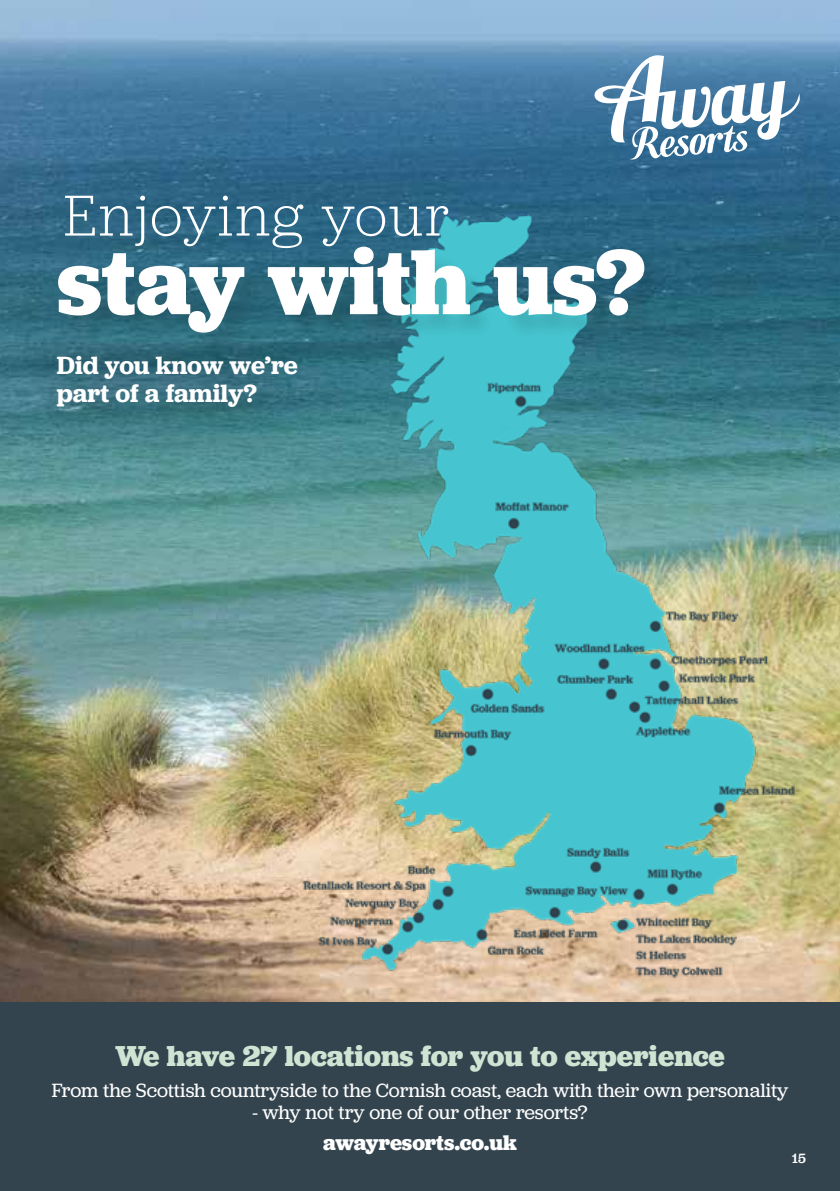
<style>
.page{position:relative;width:840px;height:1191px;background:#fff}
.page>*{position:absolute;margin:0;border:0;box-sizing:border-box;transform-origin:0 0}
.t1{font:700 96px "Jubilat";letter-spacing:-.005em;color:#fff}
.t2{font:300 60px "Jubilat";letter-spacing:.035em;color:#fff}
.t3{font:700 30px "Jubilat";letter-spacing:-.005em;color:#d0e4d3}
.t4{font:600 26px/28px "Jubilat";color:#fff}
.t5{font:700 22px "Jubilat";color:#fff}
.t6{font:20px "Jubilat";letter-spacing:-.005em;color:#fff}
.t7{font:500 14px "Jubilat";color:#fff}
</style>
<div class="page">
<img style="left:0;top:0;width:839px;height:1003px">
<div style="left:0;top:1003px;width:839px;height:188px;background:#34444f"></div>
<img style="left:277px;top:194px;width:530px;height:808px">
<div style="left:14px;top:313px;width:333px;height:145px;background:#000;opacity:.53"></div>
<svg style="left:594px;top:55px;width:205px;height:104px"></svg>
<div style="left:61px;top:250px;width:607px;height:107px;background:#000;opacity:.1"></div>
<h2 class="t2" style="left:64px;top:178px;width:386px">Enjoying your</h2>
<h1 class="t1" style="left:57px;top:220px;width:589px">stay with us?</h1>
<h3 class="t4" style="left:57px;top:351px;width:242px">Did you know we’re part of a family?</h3>
<h3 class="t3" style="left:115px;top:1036px;width:611px">We have 27 locations for you to experience</h3>
<p class="t6" style="left:52px;top:1078px;width:737px">From the Scottish countryside to the Cornish coast, each with their own personality</p>
<p class="t6" style="left:252px;top:1100px;width:336px">- why not try one of our other resorts?</p>
<p class="t5" style="left:323px;top:1128px;width:195px">awayresorts.co.uk</p>
<p class="t7" style="left:791px;top:1149px;width:15px">15</p>
</div>
